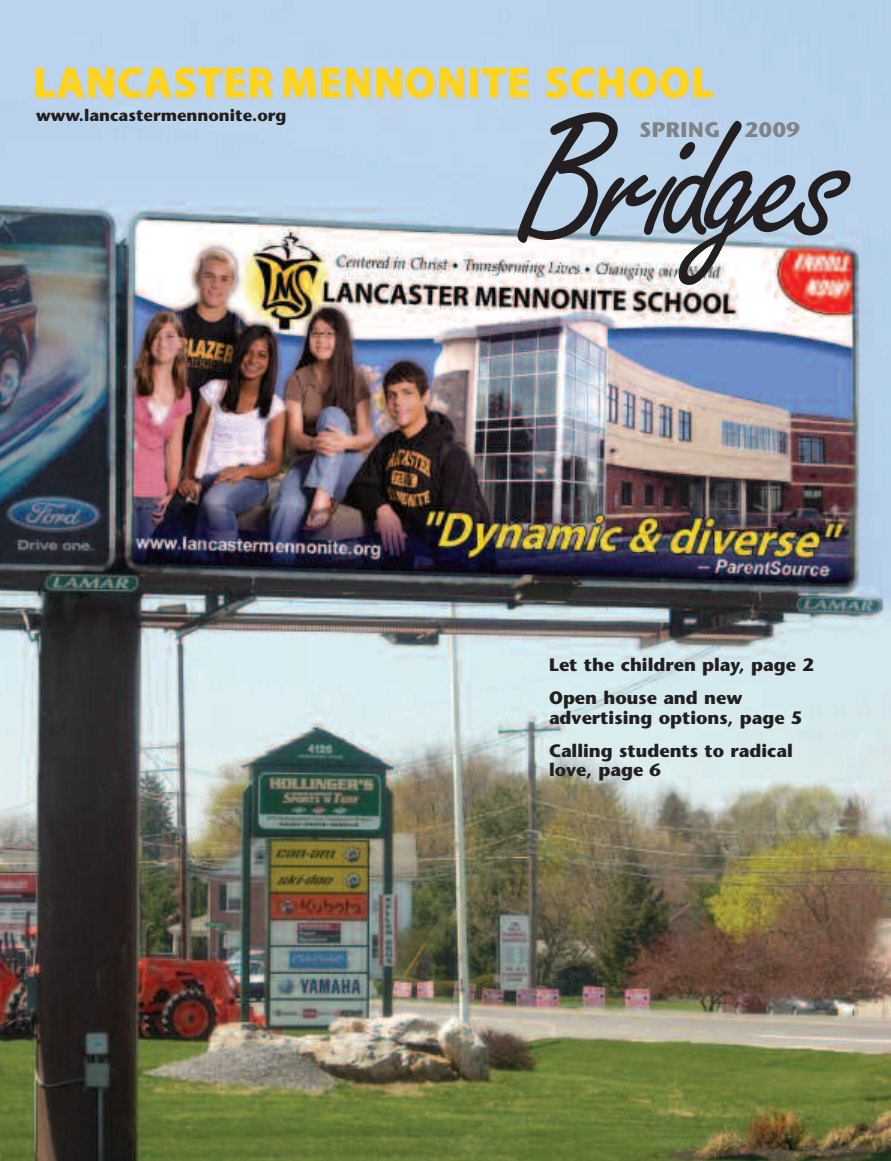
<style>
.page{position:relative;width:891px;height:1161px;background:#fff}
.page>*{position:absolute;margin:0;border:0;box-sizing:border-box;transform-origin:0 0}
.t1{font:700 42px "Myriad";letter-spacing:.045em;color:#fed41d}
.t2{font:700 21px "Stone Sans";letter-spacing:.03em;color:#808285}
.t3{font:700 18px/33px "Stone Sans";color:#231f20}
.t4{font:700 16.5px "Stone Sans";color:#231f20}
</style>
<div class="page">
<img style="left:0;top:0;width:891px;height:1161px">
<svg style="left:517px;top:112px;width:334px;height:173px;fill:#bbd3eb"></svg>
<h1 class="t1" style="left:33px;top:67px;width:681px">LANCASTER MENNONITE SCHOOL</h1>
<p class="t4" style="left:36px;top:109px;width:252px">www.lancastermennonite.org</p>
<p class="t2" style="left:639px;top:122px;width:162px">SPRING 2009</p>
<p class="t3" style="left:549px;top:651px;width:266px">Let the children play, page 2<br>Open house and new</p>
<p class="t3" style="left:549px;top:703px;width:255px">advertising options, page 5<br>Calling students to radical</p>
<p class="t3" style="left:549px;top:756px;width:113px">love, page 6</p>
</div>
